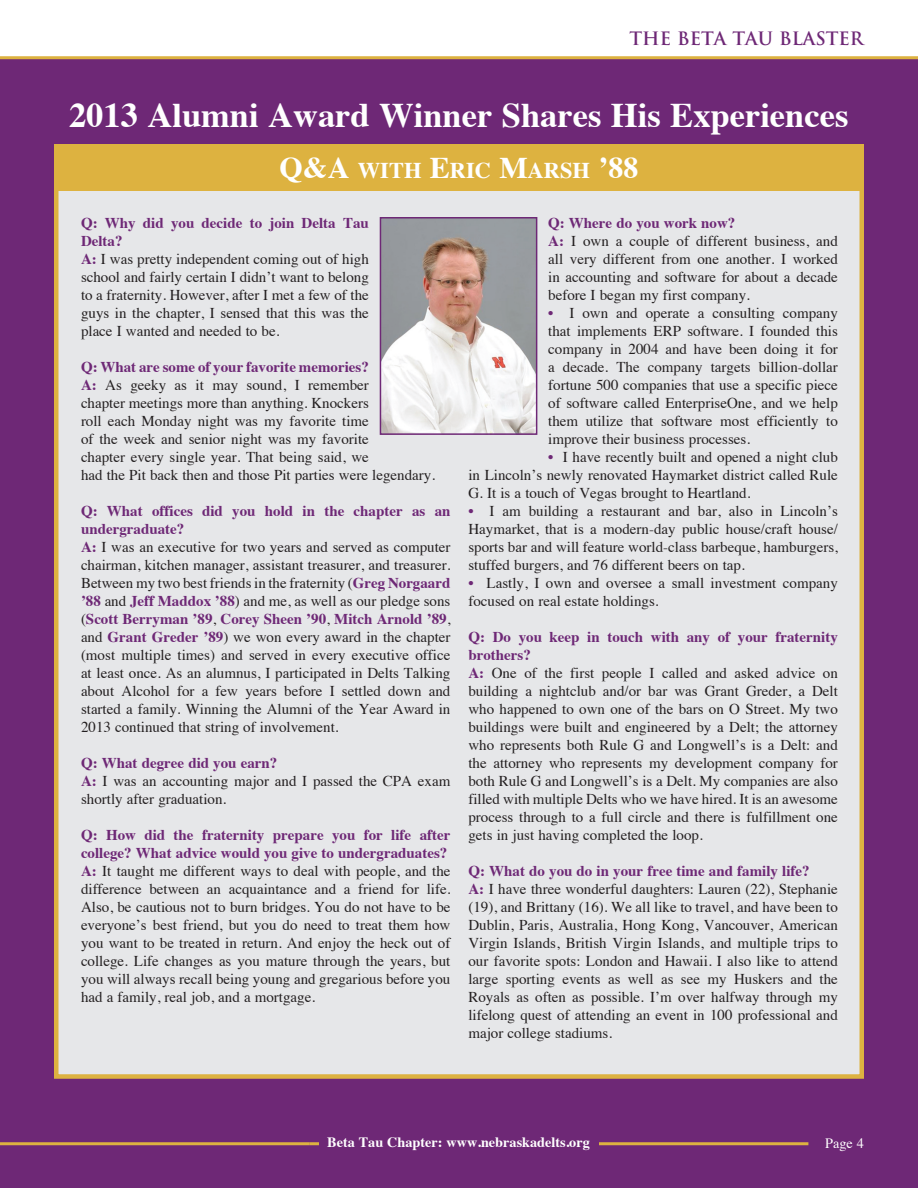
<style>
.page{position:relative;width:918px;height:1188px;background:#fff}
.page>*{position:absolute;margin:0;border:0;box-sizing:border-box;transform-origin:0 0}
.t1{font:700 34.5px "Times";color:#fff}
.t2{font:700 22.5px "Times";color:#fff}
.t3{font:700 18px "Trajan";color:#6e2876}
.t4{font:15px/18px "Times";color:#231f20}
.t5{font:700 14.25px "Times";color:#fff}
.t6{font:14.25px "Times";color:#fff}
.s1{font-size:30px}
.s2{font-weight:700;color:#6e2876}
.s3{color:#6e2876}
</style>
<div class="page">
<div style="left:0;top:59px;width:918px;height:1129px;background:#6e2876"></div>
<div style="left:54px;top:185px;width:810px;height:894px;background:#e6e7e9;border:4px solid #ddb240"></div>
<hr style="left:310px;top:1142px;width:498px;height:3px;background:#ddb240">
<hr style="left:0;top:1142px;width:310px;height:3px;background:#ddb240">
<div style="left:319px;top:1135px;width:279px;height:17px;background:#6e2876"></div>
<hr style="left:0;top:56px;width:918px;height:3px;background:#ddb240">
<img style="left:383px;top:220px;width:151px;height:212px">
<div style="left:380px;top:217px;width:157px;height:218px;border:2px solid #6e2876"></div>
<div style="left:54px;top:144px;width:810px;height:46px;background:#ddb240"></div>
<p class="t3" style="left:629px;top:28px;width:236px">THE BETA TAU BLASTER</p>
<h1 class="t1" style="left:69px;top:82px;width:781px">2013 Alumni Award Winner Shares His Experiences</h1>
<h2 class="t2" style="left:280px;top:149px;width:360px"><span class="s1">Q&amp;A</span> WITH <span class="s1">E</span>RIC <span class="s1">M</span>ARSH <span class="s1">’88</span></h2>
<p class="t4" style="left:81px;top:213px;width:289px"><span class="s2">Q: Why did you decide to join Delta Tau Delta?<br>A:</span> I was pretty independent coming out of high school and fairly certain I didn’t want to belong to a fraternity. However, after I met a few of the guys in the chapter, I sensed that this was the place I wanted and needed to be.</p>
<p class="t4" style="left:81px;top:357px;width:356px"><span class="s2">Q: What are some of your favorite memories?<br>A:</span> As geeky as it may sound, I remember<br>chapter meetings more than anything. Knockers<br>roll each Monday night was my favorite time<br>of the week and senior night was my favorite<br>chapter every single year. That being said, we<br>had the Pit back then and those Pit parties were legendary.</p>
<p class="t4" style="left:81px;top:501px;width:371px"><span class="s2">Q: What offices did you hold in the chapter as an undergraduate?<br>A:</span> I was an executive for two years and served as computer chairman, kitchen manager, assistant treasurer, and treasurer.<br>Between my two best friends in the fraternity (<span class="s2">Greg Norgaard ’88</span> and <span class="s2">Jeff Maddox ’88</span>) and me, as well as our pledge sons (<span class="s2">Scott Berryman ’89</span>, <span class="s2">Corey Sheen ’90</span>, <span class="s2">Mitch Arnold ’89</span>, and <span class="s2">Grant Greder ’89</span>) we won every award in the chapter (most multiple times) and served in every executive office at least once. As an alumnus, I participated in Delts Talking about Alcohol for a few years before I settled down and started a family. Winning the Alumni of the Year Award in 2013 continued that string of involvement.</p>
<p class="t4" style="left:81px;top:753px;width:371px"><span class="s2">Q: What degree did you earn?<br>A:</span> I was an accounting major and I passed the CPA exam shortly after graduation.</p>
<p class="t4" style="left:81px;top:825px;width:371px"><span class="s2">Q: How did the fraternity prepare you for life after college? What advice would you give to undergraduates?<br>A:</span> It taught me different ways to deal with people, and the difference between an acquaintance and a friend for life.<br>Also, be cautious not to burn bridges. You do not have to be everyone’s best friend, but you do need to treat them how you want to be treated in return. And enjoy the heck out of college. Life changes as you mature through the years, but you will always recall being young and gregarious before you had a family, real job, and a mortgage.</p>
<p class="t4" style="left:548px;top:213px;width:291px"><span class="s2">Q: Where do you work now?<br>A:</span> I own a couple of different business, and all very different from one another. I worked in accounting and software for about a decade before I began my first company.</p>
<p class="t4" style="left:548px;top:303px;width:291px;text-align:justify"><span class="s3">•</span> I own and operate a consulting company that implements ERP software. I founded this company in 2004 and have been doing it for a decade. The company targets billion-dollar fortune 500 companies that use a specific piece of software called EnterpriseOne, and we help them utilize that software most efficiently to improve their business processes.</p>
<p class="t4" style="left:468px;top:447px;width:371px;text-align:justify;text-indent:80px"><span class="s3">•</span> I have recently built and opened a night club in Lincoln’s newly renovated Haymarket district called Rule G. It is a touch of Vegas brought to Heartland.</p>
<p class="t4" style="left:468px;top:501px;width:371px;text-align:justify"><span class="s3">•</span> I am building a restaurant and bar, also in Lincoln’s Haymarket, that is a modern-day public house/craft house/ sports bar and will feature world-class barbeque, hamburgers, stuffed burgers, and 76 different beers on tap.</p>
<p class="t4" style="left:468px;top:573px;width:371px"><span class="s3">•</span> Lastly, I own and oversee a small investment company focused on real estate holdings.</p>
<p class="t4" style="left:468px;top:627px;width:371px"><span class="s2">Q: Do you keep in touch with any of your fraternity brothers?<br>A:</span> One of the first people I called and asked advice on building a nightclub and/or bar was Grant Greder, a Delt who happened to own one of the bars on O Street. My two buildings were built and engineered by a Delt; the attorney who represents both Rule G and Longwell’s is a Delt: and the attorney who represents my development company for both Rule G and Longwell’s is a Delt. My companies are also filled with multiple Delts who we have hired. It is an awesome process through to a full circle and there is fulfillment one gets in just having completed the loop.</p>
<p class="t4" style="left:468px;top:861px;width:371px"><span class="s2">Q: What do you do in your free time and family life?<br>A:</span> I have three wonderful daughters: Lauren (22), Stephanie (19), and Brittany (16). We all like to travel, and have been to Dublin, Paris, Australia, Hong Kong, Vancouver, American Virgin Islands, British Virgin Islands, and multiple trips to our favorite spots: London and Hawaii. I also like to attend large sporting events as well as see my Huskers and the Royals as often as possible. I’m over halfway through my lifelong quest of attending an event in 100 professional and major college stadiums.</p>
<p class="t5" style="left:327px;top:1129px;width:264px">Beta Tau Chapter: www.nebraskadelts.org</p>
<p class="t6" style="left:825px;top:1130px;width:40px">Page 4</p>
</div>
